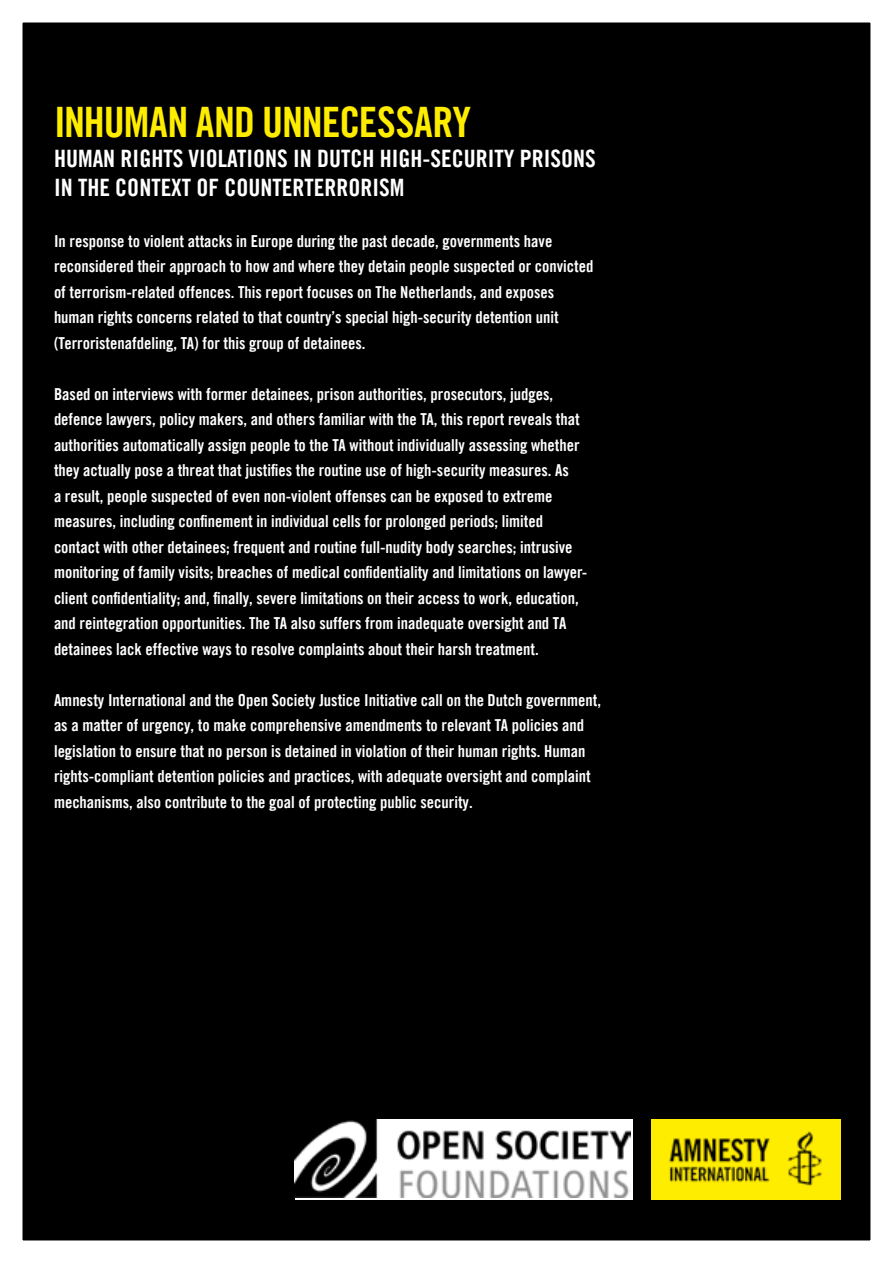
<style>
.page{position:relative;width:893px;height:1263px;background:#000}
.page>*{position:absolute;margin:0;border:0;box-sizing:border-box;transform-origin:0 0}
.t1{font:42px "Amnesty Trade Gothic Bd Cn 20";letter-spacing:-.025em;color:#ffed00}
.t2{font:24px/28.8px "Amnesty Trade Gothic Bd Cn 20";color:#fff}
.t3{font:16.5px/25.5px "Amnesty Trade Gothic Bd Cn 20";color:#fff}
</style>
<div class="page">
<img style="left:652px;top:1119px;width:189px;height:80px">
<svg style="left:295px;top:1119px;width:337px;height:80px"></svg>
<img style="left:295px;top:1119px;width:335px;height:78px">
<div style="left:0;top:0;width:893px;height:1263px;border:22px solid #fff"></div>
<h1 class="t1" style="left:54px;top:96px;width:418px">INHUMAN AND UNNECESSARY</h1>
<h2 class="t2" style="left:54px;top:144px;width:543px">HUMAN RIGHTS VIOLATIONS IN DUTCH HIGH-SECURITY PRISONS<br>IN THE CONTEXT OF COUNTERTERRORISM</h2>
<p class="t3" style="left:54px;top:228px;width:541px">In response to violent attacks in Europe during the past decade, governments have reconsidered their approach to how and where they detain people suspected or convicted of terrorism-related offences. This report focuses on The Netherlands, and exposes human rights concerns related to that country’s special high-security detention unit (Terroristenafdeling, TA) for this group of detainees.</p>
<p class="t3" style="left:54px;top:381px;width:535px">Based on interviews with former detainees, prison authorities, prosecutors, judges, defence lawyers, policy makers, and others familiar with the TA, this report reveals that authorities automatically assign people to the TA without individually assessing whether they actually pose a threat that justifies the routine use of high-security measures. As<br>a result, people suspected of even non-violent offenses can be exposed to extreme measures, including confinement in individual cells for prolonged periods; limited contact with other detainees; frequent and routine full-nudity body searches; intrusive monitoring of family visits; breaches of medical confidentiality and limitations on lawyer&shy;client confidentiality; and, finally, severe limitations on their access to work, education, and reintegration opportunities. The TA also suffers from inadequate oversight and TA detainees lack effective ways to resolve complaints about their harsh treatment.</p>
<p class="t3" style="left:54px;top:687px;width:549px">Amnesty International and the Open Society Justice Initiative call on the Dutch government, as a matter of urgency, to make comprehensive amendments to relevant TA policies and legislation to ensure that no person is detained in violation of their human rights. Human rights-compliant detention policies and practices, with adequate oversight and complaint mechanisms, also contribute to the goal of protecting public security.</p>
</div>
